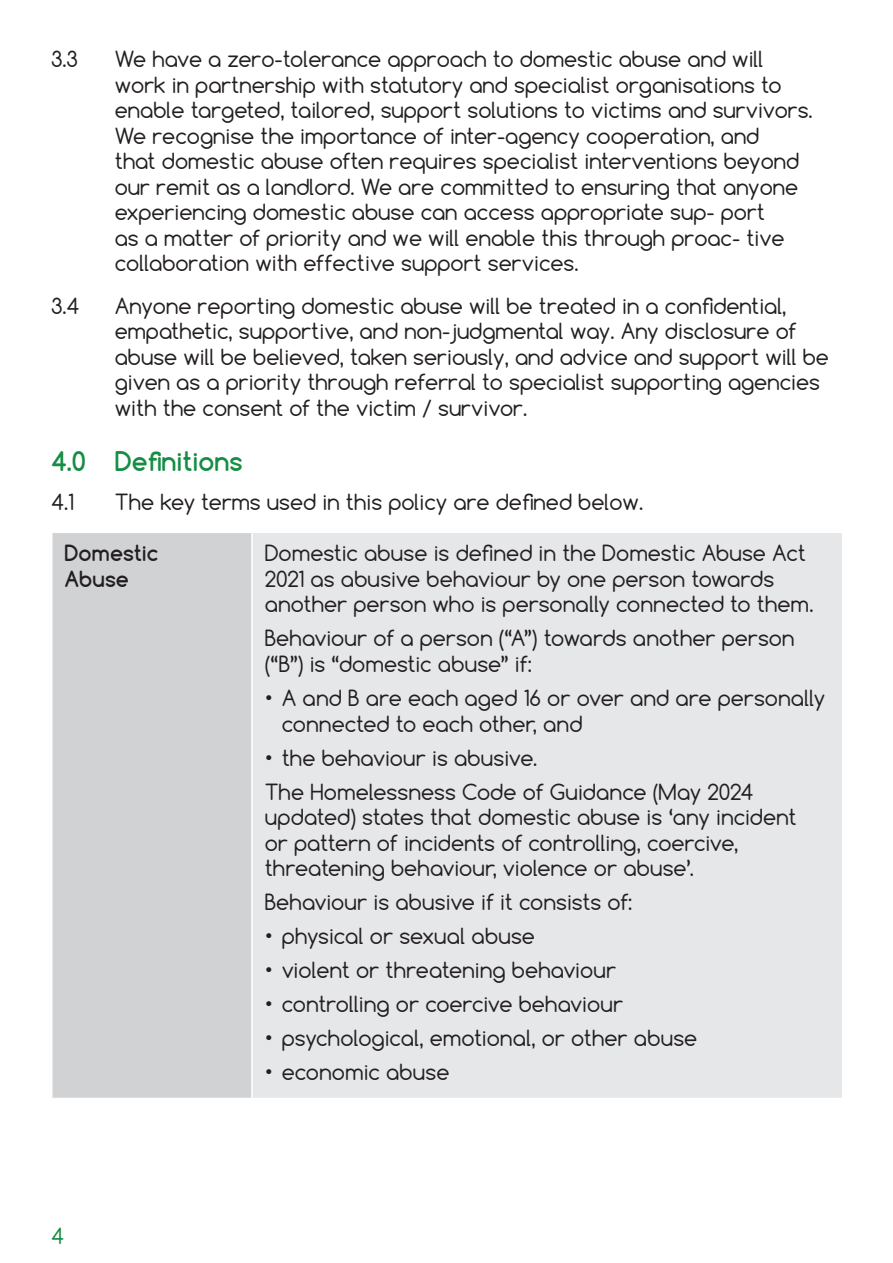
<style>
.page{position:relative;width:893px;height:1263px;background:#fff}
.page>*{position:absolute;margin:0;border:0;box-sizing:border-box;transform-origin:0 0}
.t1{font:700 25.5px "Comfortaa";color:#158e44}
.t2{font:21px/25.5px "Comfortaa";color:#231f20}
.t3{font:700 21px/25.5px "Comfortaa";color:#231f20}
.t4{font:21px "Comfortaa";color:#158e44}
</style>
<div class="page">
<div style="left:52px;top:532px;width:200px;height:566px;background:#d1d2d4"></div>
<div style="left:252px;top:532px;width:591px;height:566px;background:#e6e7e9"></div>
<hr style="left:51px;top:531px;width:201px;height:2px;background:#fff">
<hr style="left:51px;top:533px;width:2px;height:565px;background:#fff">
<hr style="left:252px;top:531px;width:591px;height:2px;background:#fff">
<hr style="left:251px;top:533px;width:2px;height:565px;background:#fff">
<hr style="left:842px;top:533px;width:1px;height:565px;background:#fff">
<p class="t2" style="left:51px;top:46px;width:29px">3.3</p>
<p class="t2" style="left:115px;top:46px;width:699px">We have a zero-tolerance approach to domestic abuse and will work in partnership with statutory and specialist organisations to enable targeted, tailored, support solutions to victims and survivors.<br>We recognise the importance of inter-agency cooperation, and<br>that domestic abuse often requires specialist interventions beyond our remit as a landlord. We are committed to ensuring that anyone experiencing domestic abuse can access appropriate sup- port<br>as a matter of priority and we will enable this through proac- tive collaboration with effective support services.</p>
<p class="t2" style="left:51px;top:293px;width:30px">3.4</p>
<p class="t2" style="left:115px;top:293px;width:716px">Anyone reporting domestic abuse will be treated in a confidential, empathetic, supportive, and non-judgmental way. Any disclosure of abuse will be believed, taken seriously, and advice and support will be given as a priority through referral to specialist supporting agencies with the consent of the victim / survivor.</p>
<p class="t1" style="left:51px;top:445px;width:193px">4.0 Definitions</p>
<p class="t2" style="left:51px;top:488px;width:24px">4.1</p>
<p class="t2" style="left:115px;top:488px;width:530px">The key terms used in this policy are defined below.</p>
<p class="t3" style="left:65px;top:540px;width:95px">Domestic<br>Abuse</p>
<p class="t2" style="left:265px;top:540px;width:550px">Domestic abuse is defined in the Domestic Abuse Act<br>2021 as abusive behaviour by one person towards another person who is personally connected to them.</p>
<p class="t2" style="left:265px;top:625px;width:531px">Behaviour of a person (“A”) towards another person (“B”) is “domestic abuse” if:</p>
<p class="t2" style="left:282px;top:685px;width:545px;text-indent:-17px">• A and B are each aged 16 or over and are personally connected to each other, and</p>
<p class="t2" style="left:265px;top:744px;width:274px">• the behaviour is abusive.</p>
<p class="t2" style="left:265px;top:778px;width:534px">The Homelessness Code of Guidance (May 2024 updated) states that domestic abuse is ‘any incident or pattern of incidents of controlling, coercive, threatening behaviour, violence or abuse’.</p>
<p class="t2" style="left:265px;top:889px;width:369px">Behaviour is abusive if it consists of:</p>
<p class="t2" style="left:265px;top:923px;width:272px">• physical or sexual abuse</p>
<p class="t2" style="left:265px;top:957px;width:353px">• violent or threatening behaviour</p>
<p class="t2" style="left:265px;top:991px;width:360px">• controlling or coercive behaviour</p>
<p class="t2" style="left:265px;top:1025px;width:434px">• psychological, emotional, or other abuse</p>
<p class="t2" style="left:265px;top:1059px;width:186px">• economic abuse</p>
<p class="t4" style="left:51px;top:1222px;width:15px">4</p>
</div>
